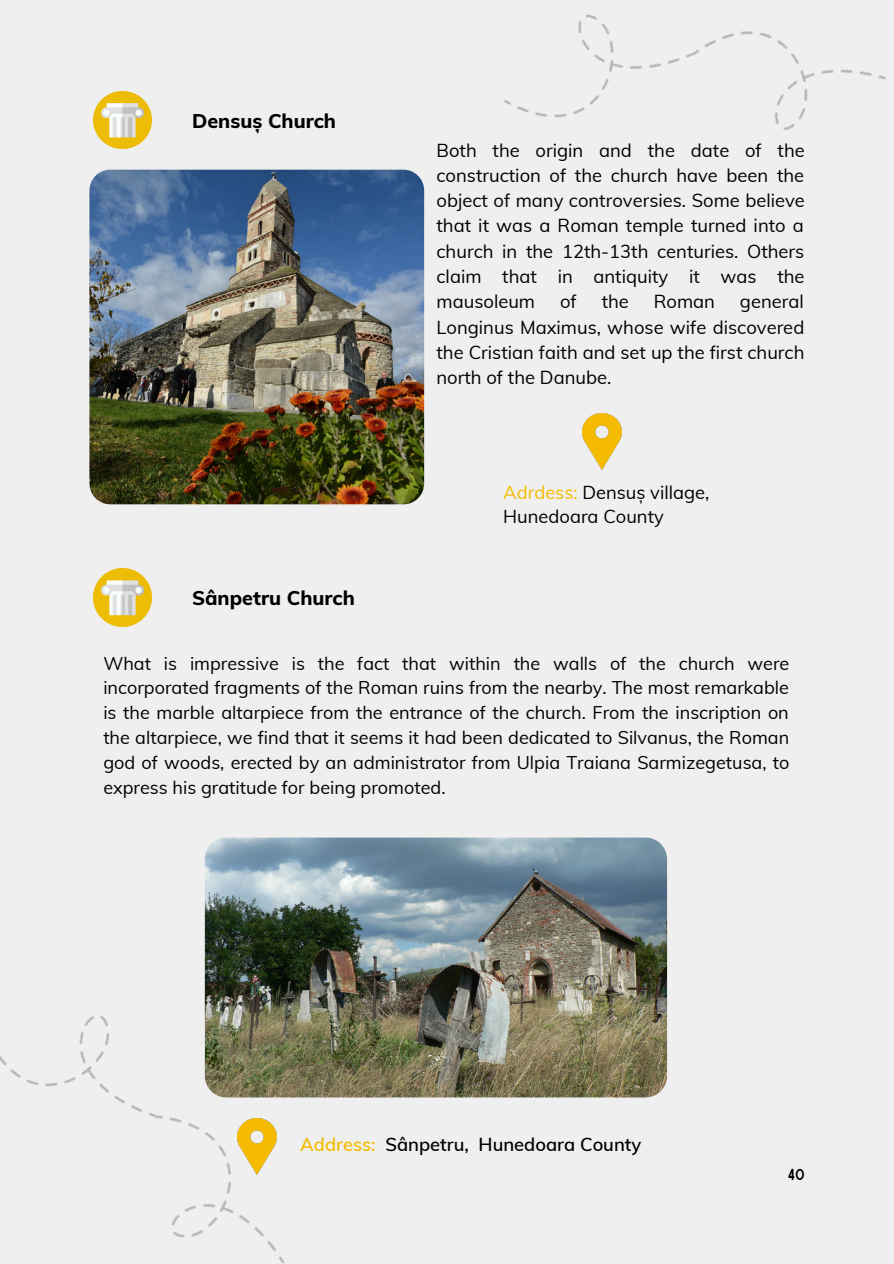
<style>
.page{position:relative;width:894px;height:1264px;background:#fff}
.page>*{position:absolute;margin:0;border:0;box-sizing:border-box;transform-origin:0 0}
.t1{font:800 19.8px "Muli";color:#000}
.t2{font:18.45px/25.2px "Muli";color:#000;text-align:justify}
.t3{font:18.3px/24.8px "Muli";color:#000}
.t4{font:600 18.3px "Muli";color:#000}
.t5{font:18px/24.8px "Muli";color:#000;text-align:justify}
.t6{font:15.15px "Sailors";color:#000}
.s1{color:#f5bb00}
</style>
<div class="page">
<div style="left:0;top:0;width:893px;height:1263px;background:#efefef"></div>
<img style="left:205px;top:837px;width:462px;height:260px;border-radius:22px">
<img style="left:582px;top:413px;width:39px;height:56px">
<img style="left:89px;top:170px;width:335px;height:334px;border-radius:21px">
<img style="left:94px;top:568px;width:57px;height:58px">
<img style="left:94px;top:91px;width:57px;height:58px">
<img style="left:504px;top:14px;width:382px;height:116px">
<img style="left:0;top:837px;width:423px;height:426px">
<p class="t1" style="left:192px;top:108px;width:145px">Densuș Church</p>
<p class="t1" style="left:192px;top:585px;width:164px">Sânpetru Church</p>
<p class="t2" style="left:436px;top:137px;width:370px">Both the origin and the date of the construction of the church have been the object of many controversies. Some believe that it was a Roman temple turned into a church in the 12th-13th centuries. Others claim that in antiquity it was the mausoleum</p>
<p class="t2" style="left:560px;top:289px;width:18px">of</p>
<p class="t2" style="left:601px;top:289px;width:29px">the</p>
<p class="t2" style="left:653px;top:289px;width:63px">Roman</p>
<p class="t2" style="left:436px;top:289px;width:369px;text-indent:303px">general Longinus Maximus, whose wife discovered the Cristian faith and set up the first church north of the Danube.</p>
<p class="t3" style="left:503px;top:479px;width:207px"><span class="s1">Adrdess:</span> Densuș village,<br>Hunedoara County</p>
<p class="t5" style="left:103px;top:650px;width:687px">What is impressive is the fact that within the walls of the church were incorporated fragments of the Roman ruins from the nearby. The most remarkable is the marble altarpiece from the entrance of the church. From the inscription on the altarpiece, we find that it seems it had been dedicated to Silvanus, the Roman god of woods, erected by an administrator from Ulpia Traiana Sarmizegetusa, to express his gratitude for being promoted.</p>
<p class="t4" style="left:300px;top:1132px;width:342px"><span class="s1">Address:</span> Sânpetru, Hunedoara County</p>
<p class="t6" style="left:787px;top:1168px;width:19px">40</p>
</div>
